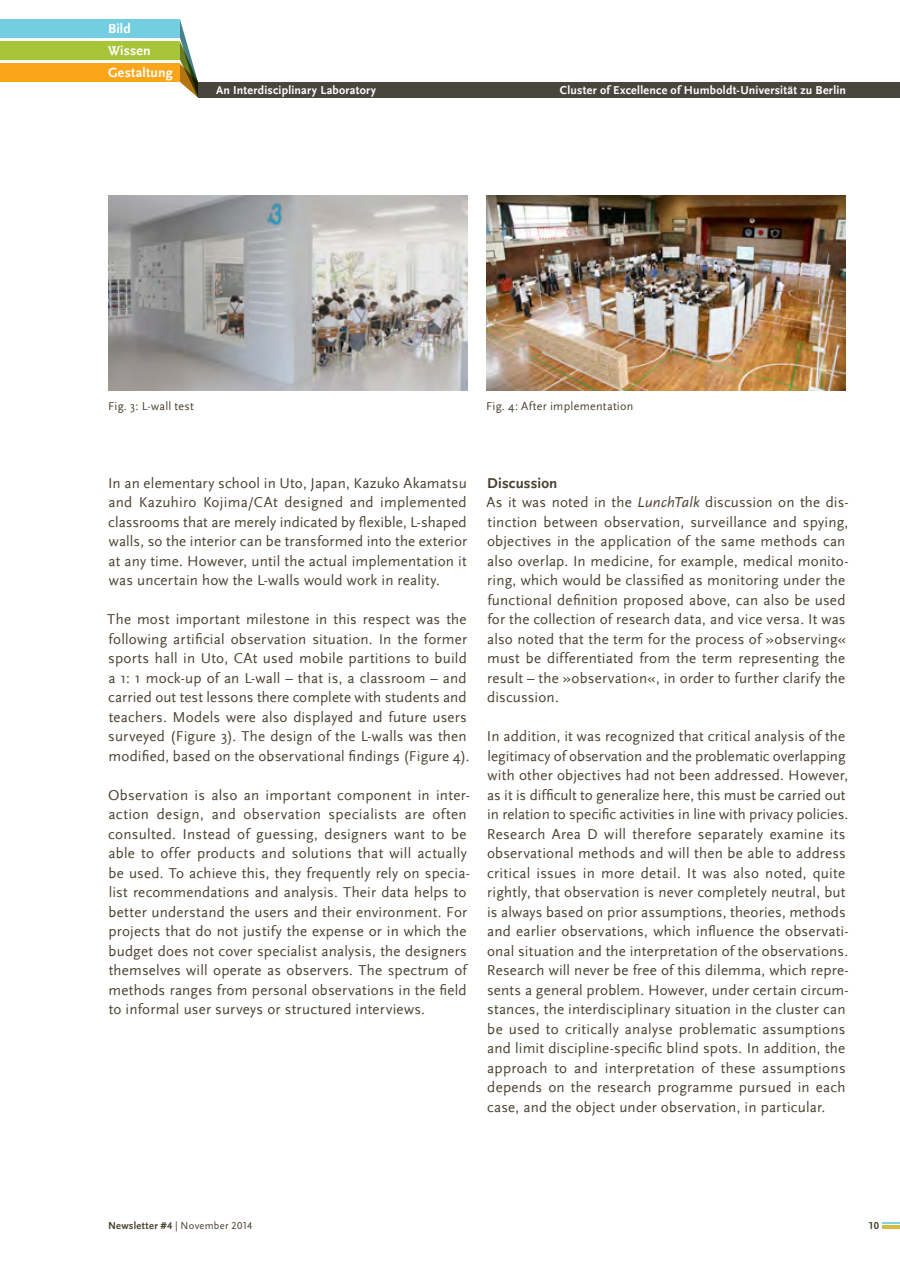
<style>
.page{position:relative;width:900px;height:1268px;background:#fff}
.page>*{position:absolute;margin:0;border:0;box-sizing:border-box;transform-origin:0 0}
.t1{font:15px/19.5px "Scala Sans";letter-spacing:.015em;color:#4a4131}
.t2{font:700 13.8px "Scala Sans";letter-spacing:.015em;color:#fff}
.t3{font:700 12px "Scala Sans";letter-spacing:.02em;color:#fff}
.t4{font:12px "Scala Sans";letter-spacing:.02em;color:#4a4131}
.t5{font:10.5px "Scala Sans Regular LF";letter-spacing:.025em;color:#4a4131}
.t6{font:10.5px "Scala Sans Bold LF";color:#4a4131}
.s1{font-weight:700}
.s2{font-style:italic}
.s3{font-family:"Scala Sans Bold LF"}
</style>
<div class="page">
<svg style="left:180px;top:20px;width:18px;height:78px"></svg>
<div style="left:0;top:20px;width:180px;height:18px;background:#74cee2"></div>
<div style="left:0;top:42px;width:180px;height:18px;background:#a7c539"></div>
<div style="left:0;top:64px;width:180px;height:18px;background:#faa61a"></div>
<div style="left:198px;top:82px;width:702px;height:16px;background:#49463d"></div>
<svg style="left:882px;top:1222px;width:18px;height:6px"></svg>
<img style="left:108px;top:195px;width:360px;height:195px">
<img style="left:486px;top:195px;width:360px;height:195px">
<p class="t2" style="left:108px;top:21px;width:24px">Bild</p>
<p class="t2" style="left:108px;top:43px;width:44px">Wissen</p>
<p class="t2" style="left:108px;top:66px;width:66px">Gestaltung</p>
<p class="t3" style="left:216px;top:83px;width:161px">An Interdisciplinary Laboratory</p>
<p class="t3" style="left:560px;top:83px;width:288px">Cluster of Excellence of Humboldt-Universität zu Berlin</p>
<p class="t4" style="left:108px;top:399px;width:87px">Fig. 3: L-wall test</p>
<p class="t4" style="left:486px;top:399px;width:149px">Fig. 4: After implementation</p>
<p class="t1" style="left:108px;top:473px;width:361px;text-align:justify">In an elementary school in Uto, Japan, Kazuko Akamatsu and Kazuhiro Kojima/CAt designed and implemented classrooms that are merely indicated by flexible, L-shaped walls, so the interior can be transformed into the exterior at any time. However, until the actual implementation it was uncertain how the L-walls would work in reality.</p>
<p class="t1" style="left:107px;top:610px;width:364px">The most important milestone in this respect was the following artificial observation situation. In the former sports hall in Uto, CAt used mobile partitions to build a 1: 1 mock-up of an L-wall – that is, a classroom – and carried out test lessons there complete with students and teachers. Models were also displayed and future users surveyed (Figure 3). The design of the L-walls was then modified, based on the observational findings (Figure 4).</p>
<p class="t1" style="left:108px;top:785px;width:364px">Observation is also an important component in inter&shy;action design, and observation specialists are often consulted. Instead of guessing, designers want to be able to offer products and solutions that will actually be used. To achieve this, they frequently rely on specia&shy;list recommendations and analysis. Their data helps to better understand the users and their environment. For projects that do not justify the expense or in which the budget does not cover specialist analysis, the designers themselves will operate as observers. The spectrum of methods ranges from personal observations in the field to informal user surveys or structured interviews.</p>
<p class="t1" style="left:486px;top:473px;width:364px"><span class="s1">Discussion<br></span>As it was noted in the <span class="s2">LunchTalk</span> discussion on the dis&shy;tinction between observation, surveillance and spying, objectives in the application of the same methods can also overlap. In medicine, for example, medical monito&shy;ring, which would be classified as monitoring under the functional definition proposed above, can also be used for the collection of research data, and vice versa. It was also noted that the term for the process of »observing« must be differentiated from the term representing the result – the »observation«, in order to further clarify the discussion.</p>
<p class="t1" style="left:487px;top:727px;width:363px">In addition, it was recognized that critical analysis of the legitimacy of observation and the problematic overlapping with other objectives had not been addressed. However, as it is difficult to generalize here, this must be carried out in relation to specific activities in line with privacy policies.<br>Research Area D will therefore separately examine its observational methods and will then be able to address critical issues in more detail. It was also noted, quite rightly, that observation is never completely neutral, but is always based on prior assumptions, theories, methods and earlier observations, which influence the observati&shy;onal situation and the interpretation of the observations.<br>Research will never be free of this dilemma, which repre&shy;sents a general problem. However, under certain circum&shy;stances, the interdisciplinary situation in the cluster can be used to critically analyse problematic assumptions and limit discipline-specific blind spots. In addition, the approach to and interpretation of these assumptions depends on the research programme pursued in each case, and the object under observation, in particular.</p>
<p class="t5" style="left:108px;top:1219px;width:146px"><span class="s3">Newsletter #4</span> | November 2014</p>
<p class="t6" style="left:869px;top:1219px;width:12px">10</p>
</div>
